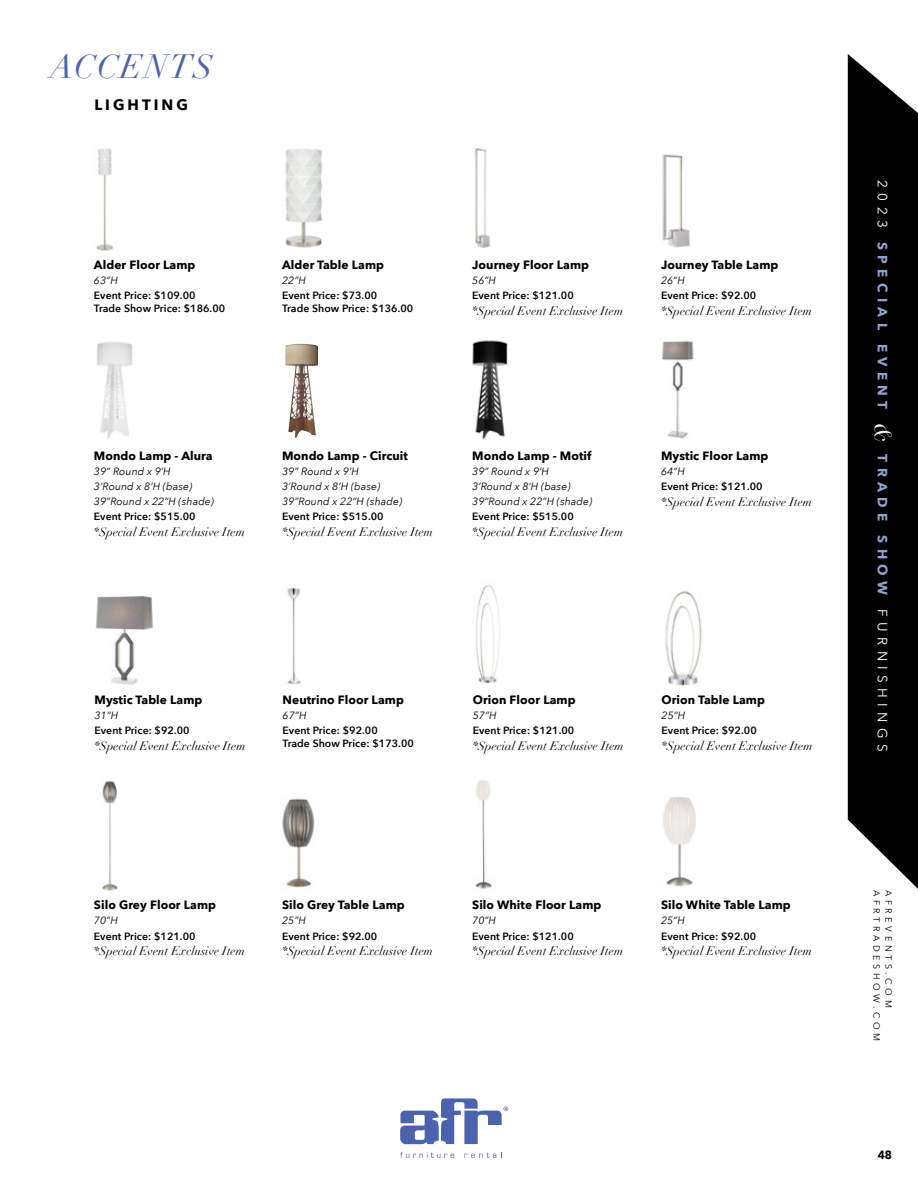
<style>
.page{position:relative;width:918px;height:1188px;background:#fff}
.page>*{position:absolute;margin:0;border:0;box-sizing:border-box;transform-origin:0 0}
.t1{font:italic 33px "Didot";letter-spacing:.05em;color:#4b63ae}
.t2{font:700 15px "Avenir Next";letter-spacing:.2em;color:#000}
.t3{font:700 13.5px "Avenir Next";letter-spacing:.4em;color:#93a1ce}
.t4{font:italic 12px "Didot";letter-spacing:.005em;color:#000}
.t5{font:700 12px "Avenir Next";letter-spacing:.005em;color:#000}
.t6{font:900 12px "Avenir";color:#000}
.t7{font:600 10.5px/12.6px "Avenir Next";letter-spacing:.005em;color:#000}
.t8{font:italic 10.5px/15px "Avenir Next";letter-spacing:.005em;color:#000}
.t9{font:9px "Avenir Next";letter-spacing:.4em;color:#000}
.s1{font-weight:400;color:#fff}
.s2{font-family:"Didot";font-weight:400;font-style:italic;font-size:24px;color:#fff}
</style>
<div class="page">
<svg style="left:400px;top:1098px;width:108px;height:46px"></svg>
<svg style="left:400px;top:1152px;width:54px;height:6px"></svg>
<svg style="left:465px;top:1152px;width:37px;height:6px"></svg>
<svg style="left:848px;top:54px;width:70px;height:835px;fill:#000"></svg>
<img style="left:285px;top:148px;width:38px;height:100px">
<img style="left:96px;top:148px;width:17px;height:103px">
<img style="left:285px;top:344px;width:33px;height:94px">
<img style="left:96px;top:342px;width:37px;height:97px">
<img style="left:474px;top:148px;width:16px;height:100px">
<img style="left:472px;top:340px;width:36px;height:99px">
<img style="left:662px;top:154px;width:28px;height:94px">
<img style="left:662px;top:340px;width:32px;height:99px">
<img style="left:282px;top:798px;width:33px;height:90px">
<img style="left:101px;top:781px;width:17px;height:110px">
<img style="left:475px;top:780px;width:17px;height:109px">
<img style="left:662px;top:797px;width:34px;height:90px">
<img style="left:287px;top:587px;width:14px;height:98px">
<img style="left:95px;top:596px;width:58px;height:89px">
<img style="left:475px;top:585px;width:26px;height:99px">
<img style="left:665px;top:591px;width:37px;height:95px">
<h1 class="t1" style="left:50px;top:46px;width:165px">ACCENTS</h1>
<h2 class="t2" style="left:94px;top:92px;width:95px">LIGHTING</h2>
<p class="t5" style="left:94px;top:254px;width:103px">Alder Floor Lamp</p>
<p class="t8" style="left:94px;top:272px;width:25px">63”H</p>
<p class="t7" style="left:94px;top:289px;width:133px">Event Price: $109.00<br>Trade Show Price: $186.00</p>
<p class="t5" style="left:282px;top:254px;width:104px">Alder Table Lamp</p>
<p class="t8" style="left:282px;top:272px;width:25px">22”H</p>
<p class="t7" style="left:282px;top:289px;width:133px">Event Price: $73.00<br>Trade Show Price: $136.00</p>
<p class="t5" style="left:472px;top:254px;width:118px">Journey Floor Lamp</p>
<p class="t8" style="left:472px;top:272px;width:25px">56”H</p>
<p class="t7" style="left:472px;top:289px;width:103px">Event Price: $121.00</p>
<p class="t4" style="left:472px;top:303px;width:152px">*Special Event Exclusive Item</p>
<p class="t5" style="left:661px;top:254px;width:119px">Journey Table Lamp</p>
<p class="t8" style="left:661px;top:272px;width:25px">26”H</p>
<p class="t7" style="left:661px;top:289px;width:97px">Event Price: $92.00</p>
<p class="t4" style="left:661px;top:303px;width:152px">*Special Event Exclusive Item</p>
<p class="t5" style="left:94px;top:445px;width:120px">Mondo Lamp - Alura</p>
<p class="t8" style="left:94px;top:463px;width:122px">39” Round x 9’H<br>3’Round x 8’H (base)<br>39”Round x 22”H (shade)</p>
<p class="t7" style="left:94px;top:510px;width:103px">Event Price: $515.00</p>
<p class="t4" style="left:94px;top:524px;width:152px">*Special Event Exclusive Item</p>
<p class="t5" style="left:282px;top:445px;width:127px">Mondo Lamp - Circuit</p>
<p class="t8" style="left:282px;top:463px;width:122px">39” Round x 9’H<br>3’Round x 8’H (base)<br>39”Round x 22”H (shade)</p>
<p class="t7" style="left:282px;top:510px;width:103px">Event Price: $515.00</p>
<p class="t4" style="left:282px;top:524px;width:152px">*Special Event Exclusive Item</p>
<p class="t5" style="left:472px;top:445px;width:121px">Mondo Lamp - Motif</p>
<p class="t8" style="left:472px;top:463px;width:122px">39” Round x 9’H<br>3’Round x 8’H (base)<br>39”Round x 22”H (shade)</p>
<p class="t7" style="left:472px;top:510px;width:103px">Event Price: $515.00</p>
<p class="t4" style="left:472px;top:524px;width:152px">*Special Event Exclusive Item</p>
<p class="t5" style="left:661px;top:445px;width:109px">Mystic Floor Lamp</p>
<p class="t8" style="left:661px;top:463px;width:25px">64”H</p>
<p class="t7" style="left:661px;top:480px;width:103px">Event Price: $121.00</p>
<p class="t4" style="left:661px;top:494px;width:152px">*Special Event Exclusive Item</p>
<p class="t5" style="left:94px;top:689px;width:109px">Mystic Table Lamp</p>
<p class="t8" style="left:94px;top:707px;width:25px">31”H</p>
<p class="t7" style="left:94px;top:724px;width:97px">Event Price: $92.00</p>
<p class="t4" style="left:94px;top:738px;width:152px">*Special Event Exclusive Item</p>
<p class="t5" style="left:283px;top:689px;width:123px">Neutrino Floor Lamp</p>
<p class="t8" style="left:283px;top:707px;width:25px">67”H</p>
<p class="t7" style="left:283px;top:724px;width:133px">Event Price: $92.00<br>Trade Show Price: $173.00</p>
<p class="t5" style="left:473px;top:689px;width:104px">Orion Floor Lamp</p>
<p class="t8" style="left:473px;top:707px;width:25px">57”H</p>
<p class="t7" style="left:473px;top:724px;width:103px">Event Price: $121.00</p>
<p class="t4" style="left:473px;top:738px;width:152px">*Special Event Exclusive Item</p>
<p class="t5" style="left:662px;top:689px;width:105px">Orion Table Lamp</p>
<p class="t8" style="left:662px;top:707px;width:25px">25”H</p>
<p class="t7" style="left:662px;top:724px;width:97px">Event Price: $92.00</p>
<p class="t4" style="left:662px;top:738px;width:152px">*Special Event Exclusive Item</p>
<p class="t5" style="left:94px;top:894px;width:124px">Silo Grey Floor Lamp</p>
<p class="t8" style="left:94px;top:912px;width:25px">70”H</p>
<p class="t7" style="left:94px;top:929px;width:103px">Event Price: $121.00</p>
<p class="t4" style="left:94px;top:944px;width:152px">*Special Event Exclusive Item</p>
<p class="t5" style="left:282px;top:894px;width:124px">Silo Grey Table Lamp</p>
<p class="t8" style="left:282px;top:912px;width:25px">25”H</p>
<p class="t7" style="left:282px;top:929px;width:97px">Event Price: $92.00</p>
<p class="t4" style="left:282px;top:944px;width:152px">*Special Event Exclusive Item</p>
<p class="t5" style="left:472px;top:894px;width:131px">Silo White Floor Lamp</p>
<p class="t8" style="left:472px;top:912px;width:25px">70”H</p>
<p class="t7" style="left:472px;top:929px;width:103px">Event Price: $121.00</p>
<p class="t4" style="left:472px;top:944px;width:152px">*Special Event Exclusive Item</p>
<p class="t5" style="left:661px;top:894px;width:131px">Silo White Table Lamp</p>
<p class="t8" style="left:661px;top:912px;width:25px">25”H</p>
<p class="t7" style="left:661px;top:929px;width:97px">Event Price: $92.00</p>
<p class="t4" style="left:661px;top:944px;width:152px">*Special Event Exclusive Item</p>
<p class="t3" style="left:894px;top:180px;width:573px;rotate:90deg"><span class="s1">2023</span> SPECIAL EVENT <span class="s2">&amp;</span> TRADE SHOW <span class="s1">FURNISHINGS</span></p>
<p class="t9" style="left:884px;top:890px;width:153px;rotate:90deg">AFRTRADESHOW.COM</p>
<p class="t9" style="left:896px;top:890px;width:119px;rotate:90deg">AFREVENTS.COM</p>
<p class="t6" style="left:878px;top:1145px;width:16px">48</p>
</div>
